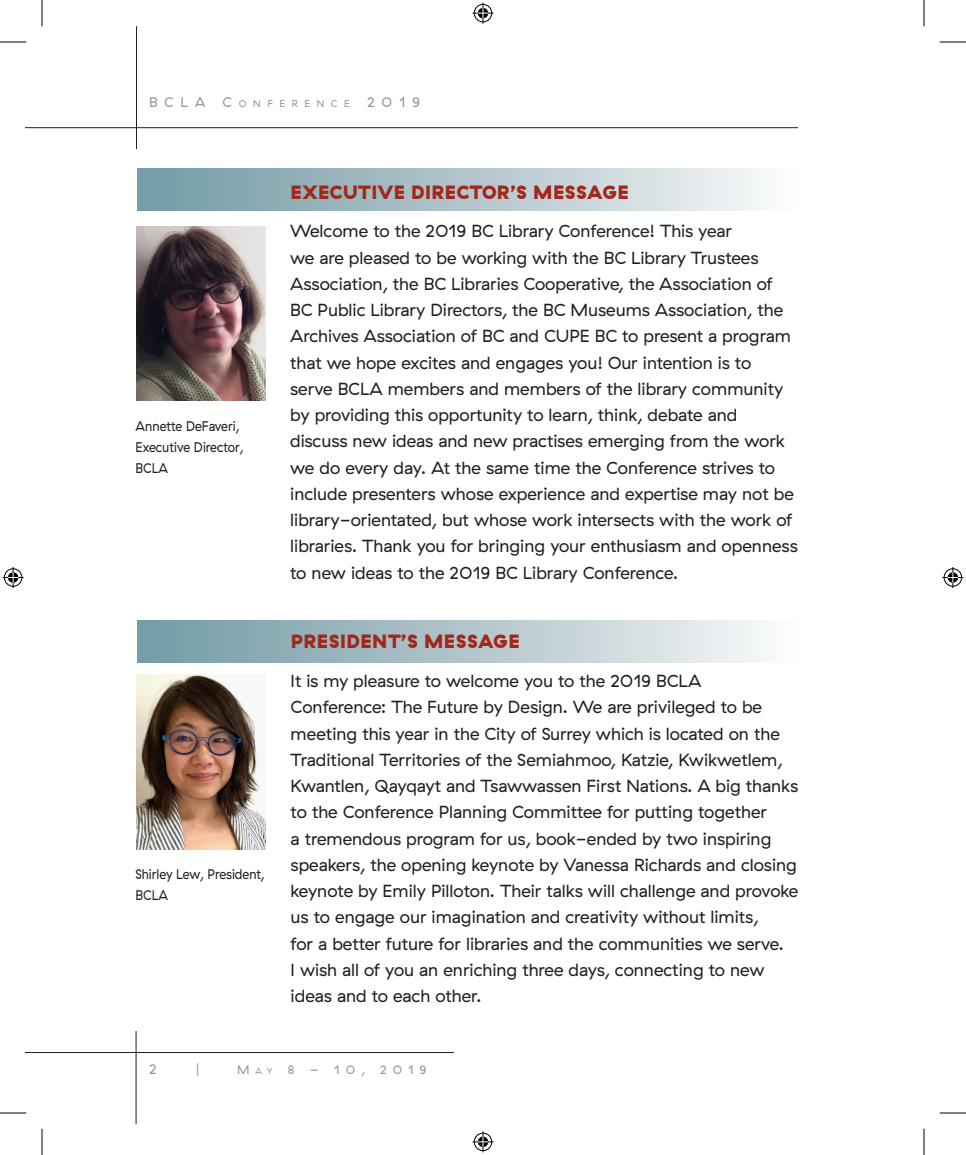
<style>
.page{position:relative;width:966px;height:1155px;background:#fff}
.page>*{position:absolute;margin:0;border:0;box-sizing:border-box;transform-origin:0 0}
.t1{font:900 19.25px "GT Haptik";letter-spacing:.03em;color:#a1281b}
.t2{font:17.5px/26.2px "GT Haptik";color:#231f20}
.t3{font:14px/21px "GT Haptik";color:#231f20;scale:.9 1}
.t4{font:14px "GT Haptik";letter-spacing:.48em;color:#939598}
.t5{font:12.25px "GT Haptik";letter-spacing:.48em;color:#939598}
.s1{font-size:9.8px}
.s2{font-size:8.58px}
</style>
<div class="page">
<hr style="left:26px;top:127px;width:772px;height:1px;background:#231f20">
<hr style="left:136px;top:26px;width:1px;height:123px;background:#231f20">
<hr style="left:26px;top:1052px;width:428px;height:1px;background:#231f20">
<hr style="left:136px;top:1031px;width:1px;height:93px;background:#231f20">
<div style="left:137px;top:169px;width:661px;height:42px;background:linear-gradient(to right,#7098a3,#f9f8f9)"></div>
<div style="left:137px;top:621px;width:661px;height:42px;background:linear-gradient(to right,#7098a3,#f9f8f9)"></div>
<img style="left:136px;top:675px;width:129px;height:174px">
<img style="left:136px;top:226px;width:129px;height:175px">
<svg style="left:0;top:42px;width:26px;height:1px"></svg>
<svg style="left:940px;top:42px;width:26px;height:1px"></svg>
<svg style="left:0;top:1113px;width:26px;height:1px"></svg>
<svg style="left:940px;top:1113px;width:26px;height:1px"></svg>
<svg style="left:42px;top:0;width:1px;height:26px"></svg>
<svg style="left:42px;top:1129px;width:1px;height:26px"></svg>
<svg style="left:924px;top:0;width:1px;height:26px"></svg>
<svg style="left:924px;top:1129px;width:1px;height:26px"></svg>
<svg style="left:472px;top:3px;width:22px;height:21px"></svg>
<svg style="left:472px;top:1131px;width:22px;height:21px"></svg>
<svg style="left:3px;top:567px;width:21px;height:21px"></svg>
<svg style="left:942px;top:567px;width:21px;height:21px"></svg>
<p class="t4" style="left:149px;top:94px;width:272px">BCLa C<span class="s1">ONFERENCE</span> 2019</p>
<p class="t3" style="left:136px;top:415px;width:121px">Annette DeFaveri,<br>Executive Director,<br>BCLA</p>
<p class="t3" style="left:136px;top:864px;width:145px">Shirley Lew, President,<br>BCLA</p>
<p class="t1" style="left:290px;top:179px;width:340px">EXECUTIVE DIRECTOR’S MESSAGE</p>
<p class="t2" style="left:290px;top:218px;width:509px">Welcome to the 2019 BC Library Conference! This year<br>we are pleased to be working with the BC Library Trustees Association, the BC Libraries Cooperative, the Association of BC Public Library Directors, the BC Museums Association, the Archives Association of BC and CUPE BC to present a program that we hope excites and engages you! Our intention is to serve BCLA members and members of the library community by providing this opportunity to learn, think, debate and discuss new ideas and new practises emerging from the work we do every day. At the same time the Conference strives to include presenters whose experience and expertise may not be library-orientated, but whose work intersects with the work of libraries. Thank you for bringing your enthusiasm and openness to new ideas to the 2019 BC Library Conference.</p>
<p class="t1" style="left:291px;top:629px;width:230px">PRESIDENT’S MESSAGE</p>
<p class="t2" style="left:291px;top:668px;width:509px">It is my pleasure to welcome you to the 2019 BCLA Conference: The Future by Design. We are privileged to be meeting this year in the City of Surrey which is located on the Traditional Territories of the Semiahmoo, Katzie, Kwikwetlem, Kwantlen, Qayqayt and Tsawwassen First Nations. A big thanks to the Conference Planning Committee for putting together<br>a tremendous program for us, book-ended by two inspiring speakers, the opening keynote by Vanessa Richards and closing keynote by Emily Pilloton. Their talks will challenge and provoke us to engage our imagination and creativity without limits,<br>for a better future for libraries and the communities we serve.<br>I wish all of you an enriching three days, connecting to new ideas and to each other.</p>
<p class="t4" style="left:149px;top:1061px;width:9px">2</p>
<p class="t4" style="left:196px;top:1061px;width:5px">|</p>
<p class="t5" style="left:237px;top:1062px;width:59px">M<span class="s2">ay</span> 8</p>
<p class="t5" style="left:310px;top:1062px;width:57px">– 10,</p>
<p class="t5" style="left:380px;top:1062px;width:48px">2019</p>
</div>
